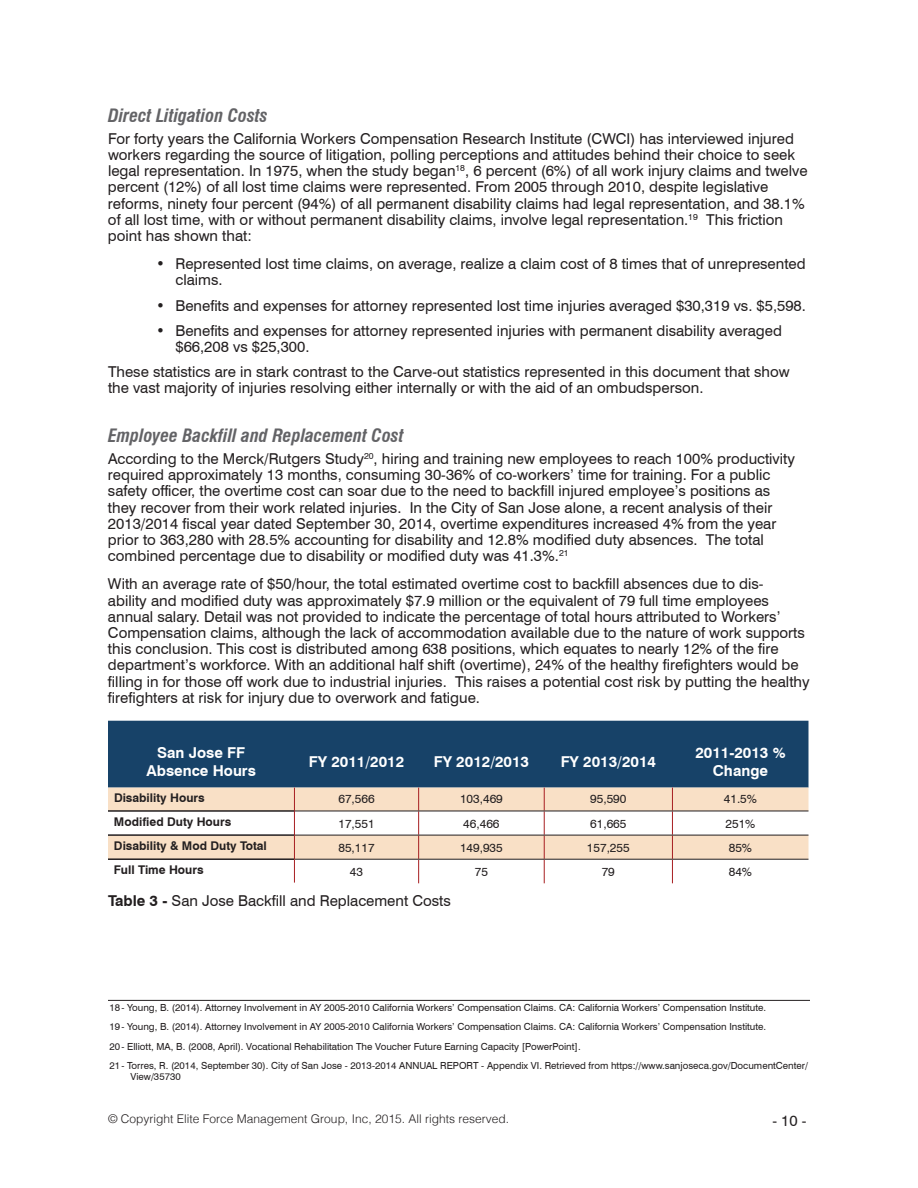
<style>
.page{position:relative;width:918px;height:1188px;background:#fff}
.page>*{position:absolute;margin:0;border:0;box-sizing:border-box;transform-origin:0 0}
.t1{font:italic 700 condensed 18px "Swiss 721 BT";color:#636366}
.t2{font:15px/16.2px "Swiss 721 BT";color:#231f20}
.t3{font:700 15px/18px "Swiss 721 BT";color:#fff;text-align:center}
.t4{font:12px "Swiss 721 BT";color:#231f20}
.t5{font:700 12px "Swiss 721 BT";color:#231f20}
.t6{font:300 12px "Helvetica";color:#231f20}
.t7{font:9.75px/19.5px "Swiss 721 BT";color:#231f20}
.s1{font-weight:700}
</style>
<div class="page">
<div style="left:108px;top:721px;width:700px;height:67px;background:#174268"></div>
<svg style="left:108px;top:788px;width:700px;height:71px;fill:#f9e0c6"></svg>
<svg style="left:294px;top:788px;width:1px;height:95px"></svg>
<svg style="left:418px;top:788px;width:1px;height:95px"></svg>
<svg style="left:544px;top:788px;width:1px;height:95px"></svg>
<svg style="left:672px;top:788px;width:1px;height:95px"></svg>
<hr style="left:108px;top:810px;width:186px;height:2px;background:#231f20">
<hr style="left:108px;top:834px;width:186px;height:2px;background:#231f20">
<hr style="left:108px;top:858px;width:186px;height:2px;background:#231f20">
<hr style="left:295px;top:811px;width:124px;height:1px;background:#231f20">
<hr style="left:419px;top:811px;width:125px;height:1px;background:#231f20">
<hr style="left:544px;top:811px;width:128px;height:1px;background:#231f20">
<hr style="left:672px;top:811px;width:136px;height:1px;background:#231f20">
<hr style="left:295px;top:835px;width:124px;height:1px;background:#231f20">
<hr style="left:419px;top:835px;width:125px;height:1px;background:#231f20">
<hr style="left:544px;top:835px;width:128px;height:1px;background:#231f20">
<hr style="left:672px;top:835px;width:136px;height:1px;background:#231f20">
<hr style="left:295px;top:859px;width:124px;height:1px;background:#231f20">
<hr style="left:419px;top:859px;width:125px;height:1px;background:#231f20">
<hr style="left:544px;top:859px;width:128px;height:1px;background:#231f20">
<hr style="left:672px;top:859px;width:136px;height:1px;background:#231f20">
<hr style="left:108px;top:1000px;width:702px;height:1px;background:#231f20">
<p class="t1" style="left:108px;top:104px;width:161px">Direct Litigation Costs</p>
<p class="t2" style="left:108px;top:130px;width:701px">For forty years the California Workers Compensation Research Institute (CWCI) has interviewed injured workers regarding the source of litigation, polling perceptions and attitudes behind their choice to seek legal representation. In 1975, when the study began<sup>18</sup>, 6 percent (6%) of all work injury claims and twelve percent (12%) of all lost time claims were represented. From 2005 through 2010, despite legislative reforms, ninety four percent (94%) of all permanent disability claims had legal representation, and 38.1% of all lost time, with or without permanent disability claims, involve legal representation.<sup>19</sup> This friction point has shown that:</p>
<p class="t2" style="left:176px;top:256px;width:632px;text-indent:-20px">• Represented lost time claims, on average, realize a claim cost of 8 times that of unrepresented claims.</p>
<p class="t2" style="left:156px;top:297px;width:652px">• Benefits and expenses for attorney represented lost time injuries averaged $30,319 vs. $5,598.</p>
<p class="t2" style="left:176px;top:322px;width:608px;text-indent:-20px">• Benefits and expenses for attorney represented injuries with permanent disability averaged $66,208 vs $25,300.</p>
<p class="t2" style="left:108px;top:364px;width:683px">These statistics are in stark contrast to the Carve-out statistics represented in this document that show the vast majority of injuries resolving either internally or with the aid of an ombudsperson.</p>
<p class="t1" style="left:108px;top:425px;width:297px">Employee Backfill and Replacement Cost</p>
<p class="t2" style="left:108px;top:451px;width:689px">According to the Merck/Rutgers Study<sup>20</sup>, hiring and training new employees to reach 100% productivity required approximately 13 months, consuming 30-36% of co-workers’ time for training. For a public safety officer, the overtime cost can soar due to the need to backfill injured employee’s positions as they recover from their work related injuries. In the City of San Jose alone, a recent analysis of their 2013/2014 fiscal year dated September 30, 2014, overtime expenditures increased 4% from the year prior to 363,280 with 28.5% accounting for disability and 12.8% modified duty absences. The total combined percentage due to disability or modified duty was 41.3%.<sup>21</sup></p>
<p class="t2" style="left:108px;top:576px;width:703px">With an average rate of $50/hour, the total estimated overtime cost to backfill absences due to dis-<br>ability and modified duty was approximately $7.9 million or the equivalent of 79 full time employees annual salary. Detail was not provided to indicate the percentage of total hours attributed to Workers’ Compensation claims, although the lack of accommodation available due to the nature of work supports this conclusion. This cost is distributed among 638 positions, which equates to nearly 12% of the fire department’s workforce. With an additional half shift (overtime), 24% of the healthy firefighters would be filling in for those off work due to industrial injuries. This raises a potential cost risk by putting the healthy firefighters at risk for injury due to overwork and fatigue.</p>
<p class="t3" style="left:147px;top:743px;width:111px">San Jose FF<br>Absence Hours</p>
<p class="t3" style="left:309px;top:752px;width:97px">FY 2011/2012</p>
<p class="t3" style="left:434px;top:752px;width:97px">FY 2012/2013</p>
<p class="t3" style="left:561px;top:752px;width:97px">FY 2013/2014</p>
<p class="t3" style="left:695px;top:743px;width:92px">2011-2013 %<br>Change</p>
<p class="t5" style="left:114px;top:790px;width:92px">Disability Hours</p>
<p class="t4" style="left:338px;top:792px;width:38px">67,566</p>
<p class="t4" style="left:460px;top:792px;width:44px">103,469</p>
<p class="t4" style="left:590px;top:792px;width:38px">95,590</p>
<p class="t4" style="left:724px;top:792px;width:35px">41.5%</p>
<p class="t5" style="left:114px;top:815px;width:119px">Modified Duty Hours</p>
<p class="t4" style="left:338px;top:816px;width:38px">17,551</p>
<p class="t4" style="left:463px;top:816px;width:38px">46,466</p>
<p class="t4" style="left:590px;top:816px;width:38px">61,665</p>
<p class="t4" style="left:726px;top:816px;width:31px">251%</p>
<p class="t5" style="left:114px;top:839px;width:154px">Disability &amp; Mod Duty Total</p>
<p class="t4" style="left:338px;top:840px;width:38px">85,117</p>
<p class="t4" style="left:460px;top:840px;width:44px">149,935</p>
<p class="t4" style="left:587px;top:840px;width:44px">157,255</p>
<p class="t4" style="left:729px;top:840px;width:25px">85%</p>
<p class="t5" style="left:114px;top:863px;width:91px">Full Time Hours</p>
<p class="t4" style="left:350px;top:864px;width:15px">43</p>
<p class="t4" style="left:475px;top:864px;width:15px">75</p>
<p class="t4" style="left:602px;top:864px;width:15px">79</p>
<p class="t4" style="left:729px;top:864px;width:25px">84%</p>
<p class="t2" style="left:108px;top:893px;width:344px"><span class="s1">Table 3 -</span> San Jose Backfill and Replacement Costs</p>
<p class="t7" style="left:110px;top:998px;width:700px">18- Young, B. (2014). Attorney Involvement in AY 2005-2010 California Workers’ Compensation Claims. CA: California Workers’ Compensation Institute.<br>19- Young, B. (2014). Attorney Involvement in AY 2005-2010 California Workers’ Compensation Claims. CA: California Workers’ Compensation Institute.<br>20- Elliott, MA, B. (2008, April). Vocational Rehabilitation The Voucher Future Earning Capacity [PowerPoint].<br>21- Torres, R. (2014, September 30). City of San Jose - 2013-2014 ANNUAL REPORT - Appendix VI. Retrieved from https://www.sanjoseca.gov/DocumentCenter/</p>
<p class="t7" style="left:130px;top:1067px;width:52px">View/35730</p>
<p class="t6" style="left:108px;top:1108px;width:403px">© Copyright Elite Force Management Group, Inc, 2015. All rights reserved.</p>
<p class="t2" style="left:772px;top:1112px;width:36px">- 10 -</p>
</div>
